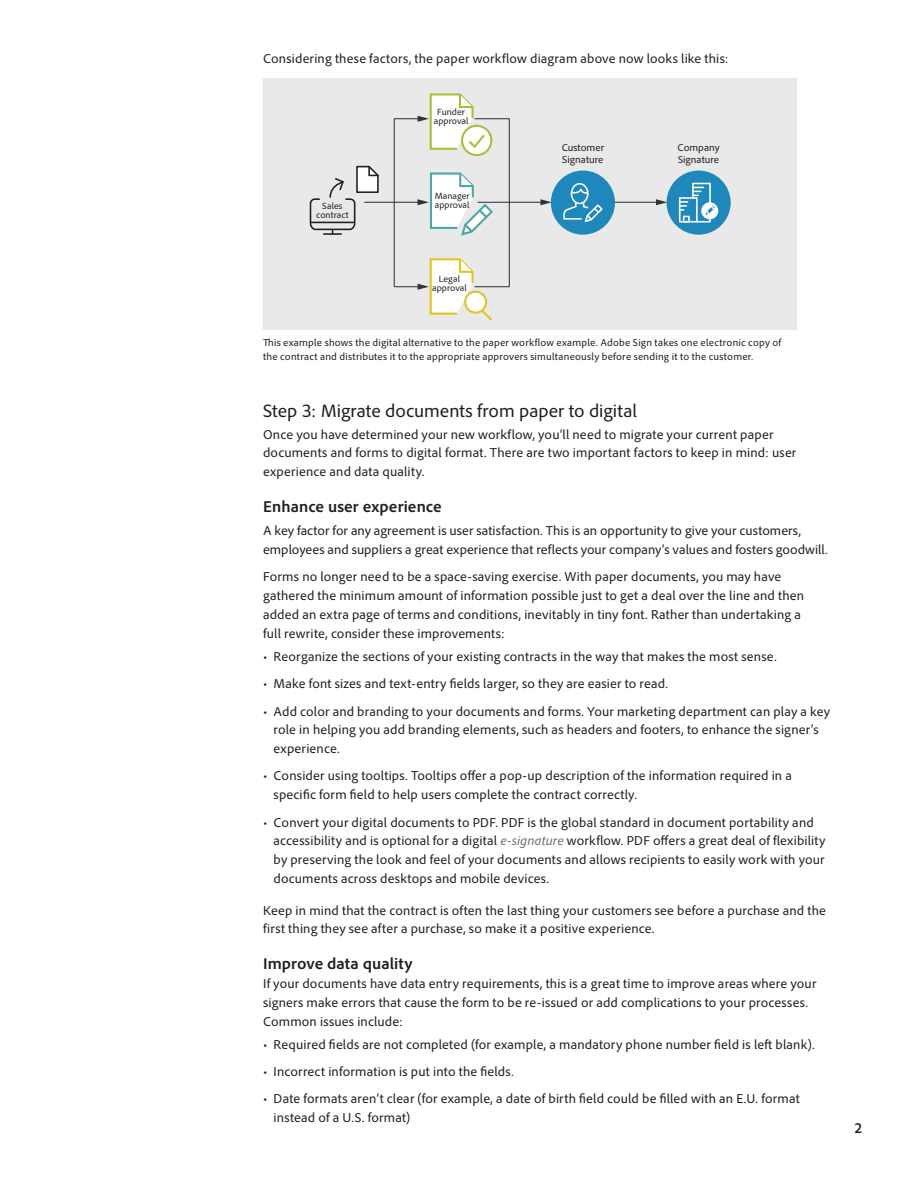
<style>
.page{position:relative;width:918px;height:1188px;background:#fff}
.page>*{position:absolute;margin:0;border:0;box-sizing:border-box;transform-origin:0 0}
.Text__Headline_1{font:18.75px "Adobe Clean";color:#231f20}
.Text__Headline_2{font:700 16.5px "Adobe Clean";letter-spacing:.005em;color:#231f20}
.t1{font:700 semi-condensed 15px "Adobe Clean";color:#231f20}
.Text__Bullet{font:13.5px/18.8px "Adobe Clean";letter-spacing:.01em;color:#231f20}
.Text__Body{font:13.5px/18.8px "Adobe Clean";letter-spacing:.01em;color:#231f20}
.Text__Body_first_aft{font:13.5px/18.8px "Adobe Clean";letter-spacing:.01em;color:#231f20}
.Text__Caption_Body{font:10.5px/13.5px "Adobe Clean";letter-spacing:.02em;color:#231f20}
.Text__Caption_Body-2{font:10.5px/11.6px "Adobe Clean";color:#231f20}
.t2{font:9.45px/9.4px "Adobe Clean";color:#231f20;text-align:center}
.s1{font-style:italic;color:#687278}
</style>
<div class="page">
<div style="left:263px;top:79px;width:533px;height:251px;background:#e9e9e9"></div>
<hr style="left:614px;top:202px;width:44px;height:1px;background:#323333">
<svg style="left:656px;top:199px;width:11px;height:6px"></svg>
<svg style="left:462px;top:126px;width:29px;height:29px"></svg>
<div style="left:461px;top:125px;width:31px;height:31px;border:2px solid #abbe39;border-radius:50%"></div>
<div style="left:551px;top:171px;width:64px;height:64px;background:#1e88bc;border-radius:50%"></div>
<div style="left:571px;top:183px;width:18px;height:21px;border:2px solid #fff;border-radius:50%"></div>
<svg style="left:570px;top:186px;width:19px;height:9px"></svg>
<svg style="left:563px;top:201px;width:40px;height:22px"></svg>
<div style="left:667px;top:171px;width:64px;height:64px;background:#1e88bc;border-radius:50%"></div>
<div style="left:679px;top:197px;width:19px;height:26px;border:2px solid #fff"></div>
<div style="left:701px;top:202px;width:17px;height:17px;border:2px solid #fff;border-radius:50%"></div>
<svg style="left:680px;top:182px;width:36px;height:41px"></svg>
<hr style="left:478px;top:202px;width:65px;height:1px;background:#323333">
<svg style="left:540px;top:199px;width:12px;height:6px"></svg>
<hr style="left:364px;top:202px;width:56px;height:1px;background:#323333">
<svg style="left:418px;top:172px;width:77px;height:64px"></svg>
<svg style="left:395px;top:93px;width:92px;height:58px"></svg>
<svg style="left:394px;top:258px;width:100px;height:63px"></svg>
<hr style="left:394px;top:118px;width:1px;height:169px;background:#323333">
<hr style="left:475px;top:118px;width:34px;height:1px;background:#323333">
<hr style="left:475px;top:286px;width:34px;height:1px;background:#323333">
<hr style="left:509px;top:118px;width:1px;height:169px;background:#323333">
<svg style="left:309px;top:165px;width:70px;height:70px"></svg>
<p class="Text__Body" style="left:263px;top:49px;width:467px">Considering these factors, the paper workflow diagram above now looks like this:</p>
<p class="t2" style="left:316px;top:202px;width:34px;line-height:8.4px">Sales contract</p>
<p class="t2" style="left:434px;top:107px;width:36px">Funder approval</p>
<p class="t2" style="left:435px;top:191px;width:37px;text-align:left">Manager approval</p>
<p class="t2" style="left:432px;top:274px;width:36px">Legal approval</p>
<p class="Text__Caption_Body-2" style="left:562px;top:142px;width:44px">Customer<br>Signature</p>
<p class="Text__Caption_Body-2" style="left:678px;top:142px;width:44px">Company<br>Signature</p>
<p class="Text__Caption_Body" style="left:263px;top:336px;width:520px">This example shows the digital alternative to the paper workflow example. Adobe Sign takes one electronic copy of the contract and distributes it to the appropriate approvers simultaneously before sending it to the customer.</p>
<p class="Text__Headline_1" style="left:263px;top:400px;width:375px">Step 3: Migrate documents from paper to digital</p>
<p class="Text__Body_first_aft" style="left:263px;top:425px;width:535px">Once you have determined your new workflow, you’ll need to migrate your current paper documents and forms to digital format. There are two important factors to keep in mind: user experience and data quality.</p>
<p class="Text__Headline_2" style="left:263px;top:497px;width:180px">Enhance user experience</p>
<p class="Text__Body" style="left:263px;top:521px;width:566px">A key factor for any agreement is user satisfaction. This is an opportunity to give your customers, employees and suppliers a great experience that reflects your company’s values and fosters goodwill.</p>
<p class="Text__Body" style="left:263px;top:567px;width:543px">Forms no longer need to be a space-saving exercise. With paper documents, you may have gathered the minimum amount of information possible just to get a deal over the line and then added an extra page of terms and conditions, inevitably in tiny font. Rather than undertaking a full rewrite, consider these improvements:</p>
<p class="Text__Bullet" style="left:263px;top:647px;width:515px">• Reorganize the sections of your existing contracts in the way that makes the most sense.</p>
<p class="Text__Bullet" style="left:263px;top:674px;width:407px">• Make font sizes and text-entry fields larger, so they are easier to read.</p>
<p class="Text__Bullet" style="left:274px;top:702px;width:558px;text-indent:-10px">• Add color and branding to your documents and forms. Your marketing department can play a key role in helping you add branding elements, such as headers and footers, to enhance the signer’s experience.</p>
<p class="Text__Bullet" style="left:274px;top:766px;width:520px;text-indent:-10px">• Consider using tooltips. Tooltips offer a pop-up description of the information required in a specific form field to help users complete the contract correctly.</p>
<p class="Text__Bullet" style="left:274px;top:813px;width:553px;text-indent:-10px">• Convert your digital documents to PDF. PDF is the global standard in document portability and accessibility and is optional for a digital <span class="s1">e-signature</span> workflow. PDF offers a great deal of flexibility by preserving the look and feel of your documents and allows recipients to easily work with your documents across desktops and mobile devices.</p>
<p class="Text__Body" style="left:263px;top:900px;width:564px">Keep in mind that the contract is often the last thing your customers see before a purchase and the first thing they see after a purchase, so make it a positive experience.</p>
<p class="Text__Headline_2" style="left:263px;top:954px;width:151px">Improve data quality</p>
<p class="Text__Body_first_aft" style="left:263px;top:974px;width:555px">If your documents have data entry requirements, this is a great time to improve areas where your signers make errors that cause the form to be re-issued or add complications to your processes.<br>Common issues include:</p>
<p class="Text__Bullet" style="left:263px;top:1035px;width:553px">• Required fields are not completed (for example, a mandatory phone number field is left blank).</p>
<p class="Text__Bullet" style="left:263px;top:1062px;width:252px">• Incorrect information is put into the fields.</p>
<p class="Text__Bullet" style="left:274px;top:1089px;width:528px;text-indent:-10px">• Date formats aren’t clear (for example, a date of birth field could be filled with an E.U. format instead of a U.S. format)</p>
<p class="t1" style="left:854px;top:1119px;width:9px">2</p>
</div>
